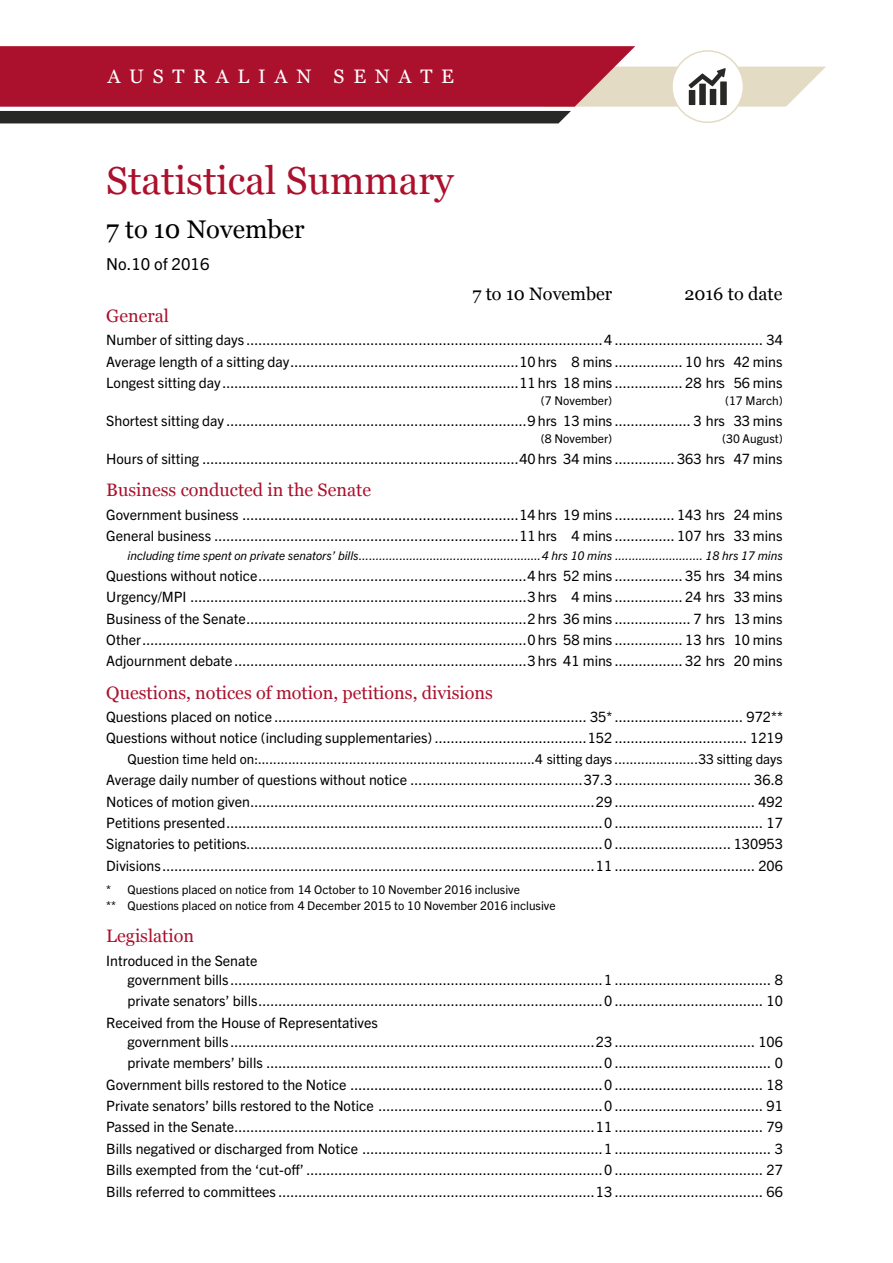
<style>
.page{position:relative;width:893px;height:1263px;background:#fff}
.page>*{position:absolute;margin:0;border:0;box-sizing:border-box;transform-origin:0 0}
.t1{font:39px "Georgia";color:#ab112d}
.Date{font:25.5px "Georgia";color:#000}
.Title_-_aus_senate{font:19.5px "Georgia";letter-spacing:.45em;color:#fff}
.H2_-__General__no_sp{font:18px "Georgia";color:#ab112d}
.Date_column_header{font:18px "Georgia";color:#000}
.Edition_number{font:16.5px "Trade Gothic Next LT Pro";color:#000}
.Single_numbers_-_L1{font:14.25px "Trade Gothic Next LT Pro";color:#000}
.Time_hr-min_-_L1{font:14.25px "Trade Gothic Next LT Pro";color:#000}
.Single_numbers_-_L2{font:14.25px "Trade Gothic Next LT Pro";color:#000}
.Question_time_held_o{font:13.5px "Trade Gothic Next LT Pro";color:#000}
.Single_numbers_-_L3{font:italic 12px "Trade Gothic Next LT Pro";color:#000}
.Footnote_2_-_questio{font:12px "Trade Gothic Next LT Pro";color:#000}
.Footnote_1_-_questio{font:12px "Trade Gothic Next LT Pro";color:#000}
.Long_Short_sitting_d{font:12px "Trade Gothic Next LT Pro";color:#000}
</style>
<div class="page">
<svg style="left:0;top:46px;width:826px;height:77px"></svg>
<p class="Title_-_aus_senate" style="left:107px;top:65px;width:348px">AUSTRALIAN SENATE</p>
<h1 class="t1" style="left:106px;top:157px;width:349px">Statistical Summary</h1>
<p class="Date" style="left:106px;top:213px;width:200px">7 to 10 November</p>
<p class="Edition_number" style="left:106px;top:253px;width:105px">No.10 of 2016</p>
<p class="Date_column_header" style="left:472px;top:283px;width:141px">7 to 10 November</p>
<p class="Date_column_header" style="left:684px;top:283px;width:99px">2016 to date</p>
<p class="H2_-__General__no_sp" style="left:106px;top:305px;width:64px">General</p>
<p class="Single_numbers_-_L1" style="left:106px;top:330px;width:678px">Number of sitting days .........................................................................................4 ..................................... 34</p>
<p class="Time_hr-min_-_L1" style="left:106px;top:352px;width:678px">Average length of a sitting day.........................................................10hrs 8 mins ................. 10 hrs 42 mins</p>
<p class="Time_hr-min_-_L1" style="left:106px;top:373px;width:678px">Longest sitting day ..........................................................................11hrs 18 mins ................. 28 hrs 56 mins</p>
<p class="Long_Short_sitting_d" style="left:541px;top:392px;width:73px">(7 November)</p>
<p class="Long_Short_sitting_d" style="left:725px;top:392px;width:59px">(17 March)</p>
<p class="Time_hr-min_-_L1" style="left:106px;top:411px;width:678px">Shortest sitting day ...........................................................................9hrs 13 mins ................... 3 hrs 33 mins</p>
<p class="Long_Short_sitting_d" style="left:541px;top:430px;width:73px">(8 November)</p>
<p class="Long_Short_sitting_d" style="left:722px;top:430px;width:62px">(30 August)</p>
<p class="Time_hr-min_-_L1" style="left:106px;top:449px;width:678px">Hours of sitting ...............................................................................40hrs 34 mins ............... 363 hrs 47 mins</p>
<h2 class="H2_-__General__no_sp" style="left:106px;top:479px;width:266px">Business conducted in the Senate</h2>
<p class="Time_hr-min_-_L1" style="left:106px;top:504px;width:678px">Government business .....................................................................14hrs 19 mins ............... 143 hrs 24 mins</p>
<p class="Time_hr-min_-_L1" style="left:106px;top:526px;width:678px">General business ............................................................................11hrs 4 mins ............... 107 hrs 33 mins</p>
<p class="Single_numbers_-_L3" style="left:128px;top:547px;width:657px">including time spent on private senators’ bills......................................................4 hrs 10 mins .......................... 18 hrs 17 mins</p>
<p class="Time_hr-min_-_L1" style="left:106px;top:566px;width:678px">Questions without notice...................................................................4hrs 52 mins ................. 35 hrs 34 mins</p>
<p class="Time_hr-min_-_L1" style="left:106px;top:587px;width:678px">Urgency/MPI ....................................................................................3hrs 4 mins ................. 24 hrs 33 mins</p>
<p class="Time_hr-min_-_L1" style="left:106px;top:609px;width:678px">Business of the Senate......................................................................2hrs 36 mins ................... 7 hrs 13 mins</p>
<p class="Time_hr-min_-_L1" style="left:106px;top:630px;width:678px">Other................................................................................................0hrs 58 mins ................. 13 hrs 10 mins</p>
<p class="Time_hr-min_-_L1" style="left:106px;top:651px;width:678px">Adjournment debate .........................................................................3hrs 41 mins ................. 32 hrs 20 mins</p>
<h2 class="H2_-__General__no_sp" style="left:106px;top:681px;width:388px">Questions, notices of motion, petitions, divisions</h2>
<p class="Single_numbers_-_L1" style="left:106px;top:707px;width:678px">Questions placed on notice .............................................................................. 35* ................................ 972**</p>
<p class="Single_numbers_-_L1" style="left:106px;top:728px;width:678px">Questions without notice (including supplementaries) ......................................152 ................................. 1219</p>
<p class="Question_time_held_o" style="left:128px;top:750px;width:656px">Question time held on:.........................................................................4 sitting days ......................33 sitting days</p>
<p class="Single_numbers_-_L1" style="left:106px;top:770px;width:678px">Average daily number of questions without notice ...........................................37.3 .................................. 36.8</p>
<p class="Single_numbers_-_L1" style="left:106px;top:791px;width:678px">Notices of motion given......................................................................................29 ................................... 492</p>
<p class="Single_numbers_-_L1" style="left:106px;top:813px;width:678px">Petitions presented..............................................................................................0 ..................................... 17</p>
<p class="Single_numbers_-_L1" style="left:106px;top:834px;width:678px">Signatories to petitions.........................................................................................0 ............................. 130953</p>
<p class="Single_numbers_-_L1" style="left:106px;top:855px;width:678px">Divisions............................................................................................................11 ................................... 206</p>
<p class="Footnote_1_-_questio" style="left:106px;top:881px;width:415px">* Questions placed on notice from 14 October to 10 November 2016 inclusive</p>
<p class="Footnote_2_-_questio" style="left:106px;top:897px;width:451px">** Questions placed on notice from 4 December 2015 to 10 November 2016 inclusive</p>
<h2 class="H2_-__General__no_sp" style="left:106px;top:925px;width:89px">Legislation</h2>
<h3 class="Single_numbers_-_L1" style="left:106px;top:951px;width:153px">Introduced in the Senate</h3>
<p class="Single_numbers_-_L2" style="left:128px;top:970px;width:657px">government bills .............................................................................................1 ....................................... 8</p>
<p class="Single_numbers_-_L2" style="left:128px;top:991px;width:657px">private senators’ bills......................................................................................0 ..................................... 10</p>
<h3 class="Single_numbers_-_L1" style="left:106px;top:1013px;width:273px">Received from the House of Representatives</h3>
<p class="Single_numbers_-_L2" style="left:128px;top:1032px;width:657px">government bills ...........................................................................................23 ................................... 106</p>
<p class="Single_numbers_-_L2" style="left:128px;top:1053px;width:657px">private members’ bills ....................................................................................0 ....................................... 0</p>
<p class="Single_numbers_-_L1" style="left:106px;top:1074px;width:678px">Government bills restored to the Notice ...............................................................0 ..................................... 18</p>
<p class="Single_numbers_-_L1" style="left:106px;top:1096px;width:678px">Private senators’ bills restored to the Notice ........................................................0 ..................................... 91</p>
<p class="Single_numbers_-_L1" style="left:106px;top:1117px;width:678px">Passed in the Senate..........................................................................................11 ..................................... 79</p>
<p class="Single_numbers_-_L1" style="left:106px;top:1139px;width:678px">Bills negatived or discharged from Notice ............................................................1 ....................................... 3</p>
<p class="Single_numbers_-_L1" style="left:106px;top:1160px;width:678px">Bills exempted from the ‘cut-off’ ..........................................................................0 ..................................... 27</p>
<p class="Single_numbers_-_L1" style="left:106px;top:1181px;width:678px">Bills referred to committees ...............................................................................13 ..................................... 66</p>
</div>
